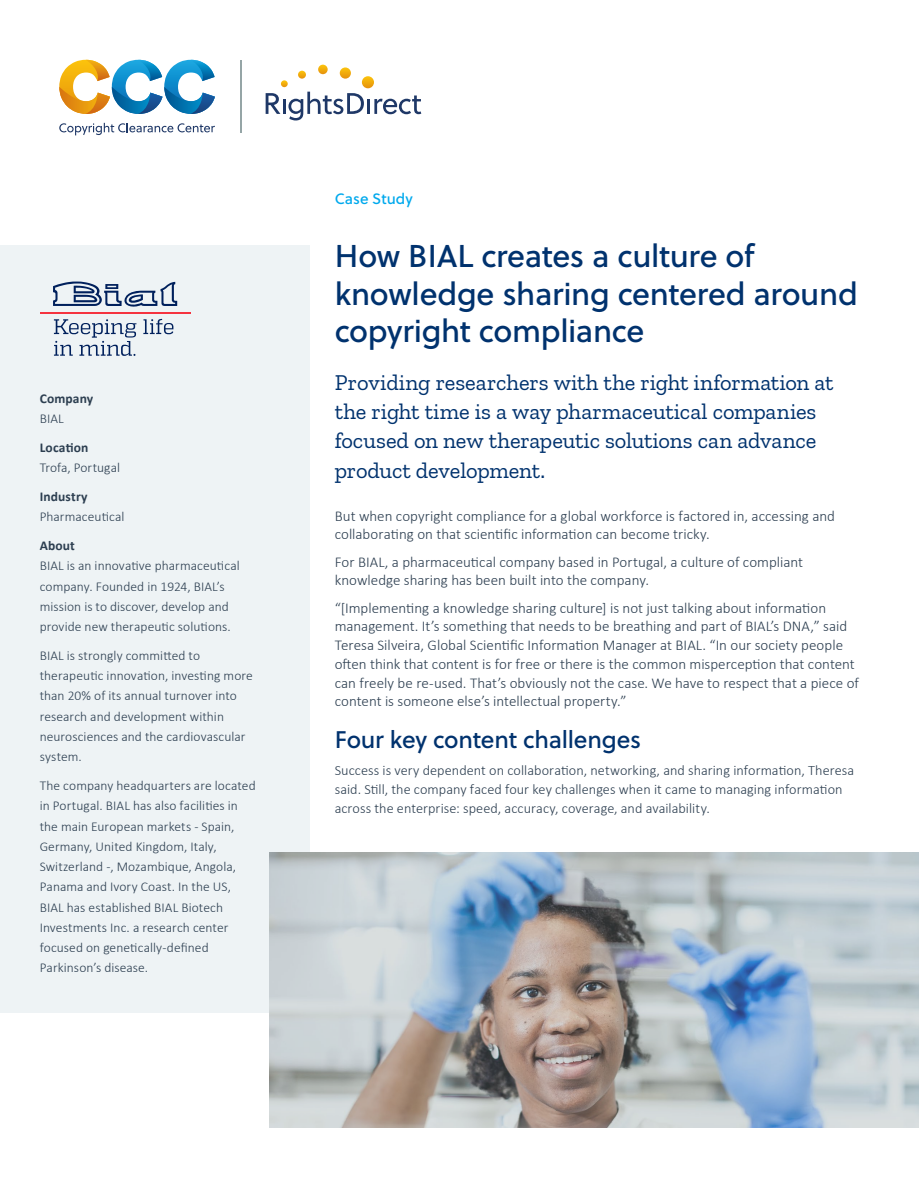
<style>
.page{position:relative;width:919px;height:1187px;background:#fff}
.page>*{position:absolute;margin:0;border:0;box-sizing:border-box;transform-origin:0 0}
.t1{font:31.5px/37.8px "Soleil";letter-spacing:-.01em;color:#00326e}
.t2{font:24px "Soleil";letter-spacing:-.01em;color:#00326e}
.t3{font:22.5px/29.2px "Zilla Slab";letter-spacing:-.005em;color:#00326e}
.t4{font:300 15px/18.8px "Calibri";color:#2c3e50}
.t5{font:15px "Soleil";color:#00a9ed}
.t6{font:300 14.25px/18.8px "Calibri";letter-spacing:.005em;color:#2c3e50}
.t7{font:300 13.5px/20.2px "Calibri";letter-spacing:.005em;color:#2c3e50}
.t8{font:700 13.5px "Calibri";letter-spacing:.01em;color:#2c3e50}
</style>
<div class="page">
<div style="left:0;top:244px;width:309px;height:768px;background:#eef3f5"></div>
<svg style="left:59px;top:123px;width:156px;height:12px"></svg>
<svg style="left:59px;top:60px;width:156px;height:54px"></svg>
<svg style="left:265px;top:65px;width:156px;height:55px"></svg>
<hr style="left:240px;top:60px;width:1px;height:72px;background:#95a5a6">
<img style="left:269px;top:852px;width:649px;height:275px">
<hr style="left:40px;top:312px;width:150px;height:2px;background:#f5333f">
<svg style="left:143px;top:319px;width:30px;height:15px"></svg>
<svg style="left:54px;top:319px;width:82px;height:37px"></svg>
<svg style="left:53px;top:281px;width:124px;height:26px"></svg>
<p class="t8" style="left:40px;top:390px;width:55px">Company</p>
<p class="t7" style="left:40px;top:408px;width:26px">BIAL</p>
<p class="t8" style="left:40px;top:439px;width:50px">Location</p>
<p class="t7" style="left:40px;top:457px;width:82px">Trofa, Portugal</p>
<p class="t8" style="left:40px;top:488px;width:49px">Industry</p>
<p class="t7" style="left:40px;top:506px;width:86px">Pharmaceutical</p>
<p class="t8" style="left:40px;top:537px;width:37px">About</p>
<p class="t7" style="left:40px;top:555px;width:201px">BIAL is an innovative pharmaceutical company. Founded in 1924, BIAL’s mission is to discover, develop and provide new therapeutic solutions.</p>
<p class="t7" style="left:40px;top:644px;width:215px">BIAL is strongly committed to therapeutic innovation, investing more than 20% of its annual turnover into research and development within neurosciences and the cardiovascular system.</p>
<p class="t7" style="left:40px;top:774px;width:217px">The company headquarters are located in Portugal. BIAL has also facilities in the main European markets - Spain, Germany, United Kingdom, Italy, Switzerland -, Mozambique, Angola, Panama and Ivory Coast. In the US, BIAL has established BIAL Biotech Investments Inc. a research center focused on genetically-defined Parkinson’s disease.</p>
<p class="t5" style="left:334px;top:187px;width:80px">Case Study</p>
<h1 class="t1" style="left:334px;top:235px;width:524px">How BIAL creates a culture of knowledge sharing centered around copyright compliance</h1>
<h3 class="t3" style="left:334px;top:368px;width:500px">Providing researchers with the right information at the right time is a way pharmaceutical companies focused on new therapeutic solutions can advance product development.</h3>
<p class="t4" style="left:334px;top:505px;width:502px">But when copyright compliance for a global workforce is factored in, accessing and collaborating on that scientific information can become tricky.</p>
<p class="t4" style="left:334px;top:551px;width:470px">For BIAL, a pharmaceutical company based in Portugal, a culture of compliant knowledge sharing has been built into the company.</p>
<p class="t4" style="left:334px;top:597px;width:525px">“[Implementing a knowledge sharing culture] is not just talking about information management. It’s something that needs to be breathing and part of BIAL’s DNA,” said Teresa Silveira, Global Scientific Information Manager at BIAL. “In our society people often think that content is for free or there is the common misperception that content can freely be re-used. That’s obviously not the case. We have to respect that a piece of content is someone else’s intellectual property.”</p>
<h2 class="t2" style="left:334px;top:721px;width:308px">Four key content challenges</h2>
<p class="t6" style="left:334px;top:760px;width:521px">Success is very dependent on collaboration, networking, and sharing information, Theresa said. Still, the company faced four key challenges when it came to managing information across the enterprise: speed, accuracy, coverage, and availability.</p>
</div>
